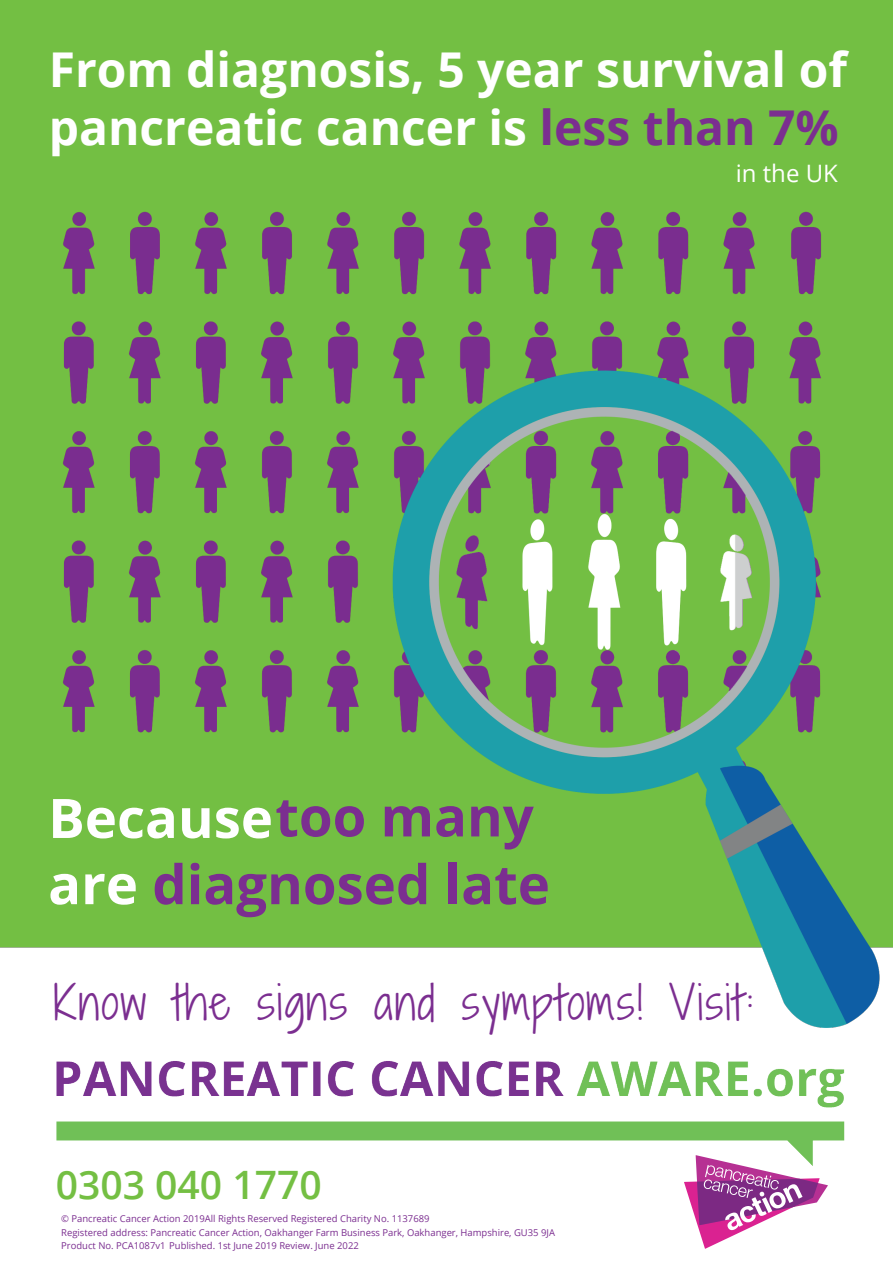
<style>
.page{position:relative;width:893px;height:1263px;background:#fff}
.page>*{position:absolute;margin:0;border:0;box-sizing:border-box;transform-origin:0 0}
.t1{font:700 54.45px/66.2px "Open Sans";color:#7b2e90}
.t2{font:700 48px/57.6px "Open Sans";color:#fff}
.t3{font:45px "Shadows Into Light Two";letter-spacing:.045em;color:#7b2e90}
.t4{font:600 39.15px "Open Sans";color:#74bf43}
.t5{font:24px "Open Sans";color:#fff}
.t6{font:9.45px/13.5px "Open Sans";color:#7b2e90}
.s1{color:#7b2e90}
.s2{color:#fff}
</style>
<div class="page">
<img style="left:0;top:1px;width:893px;height:1140px">
<img style="left:52px;top:1054px;width:792px;height:101px">
<svg style="left:684px;top:1155px;width:144px;height:94px"></svg>
<h2 class="t2" style="left:49px;top:40px;width:800px">From diagnosis, 5 year survival of pancreatic cancer is <span class="s1">less than 7%</span></h2>
<h3 class="t5" style="left:736px;top:157px;width:104px">in the UK</h3>
<h1 class="t1" style="left:48px;top:784px;width:503px"><span class="s2">Because</span> too many <span class="s2">are</span> diagnosed late</h1>
<h3 class="t3" style="left:54px;top:970px;width:701px">Know the signs and symptoms! Visit:</h3>
<h3 class="t4" style="left:56px;top:1158px;width:268px">0303 040 1770</h3>
<p class="t6" style="left:61px;top:1212px;width:495px">© Pancreatic Cancer Action 2019All Rights Reserved Registered Charity No. 1137689<br>Registered address: Pancreatic Cancer Action, Oakhanger Farm Business Park, Oakhanger, Hampshire, GU35 9JA<br>Product No. PCA1087v1 Published. 1st June 2019 Review. June 2022</p>
</div>
